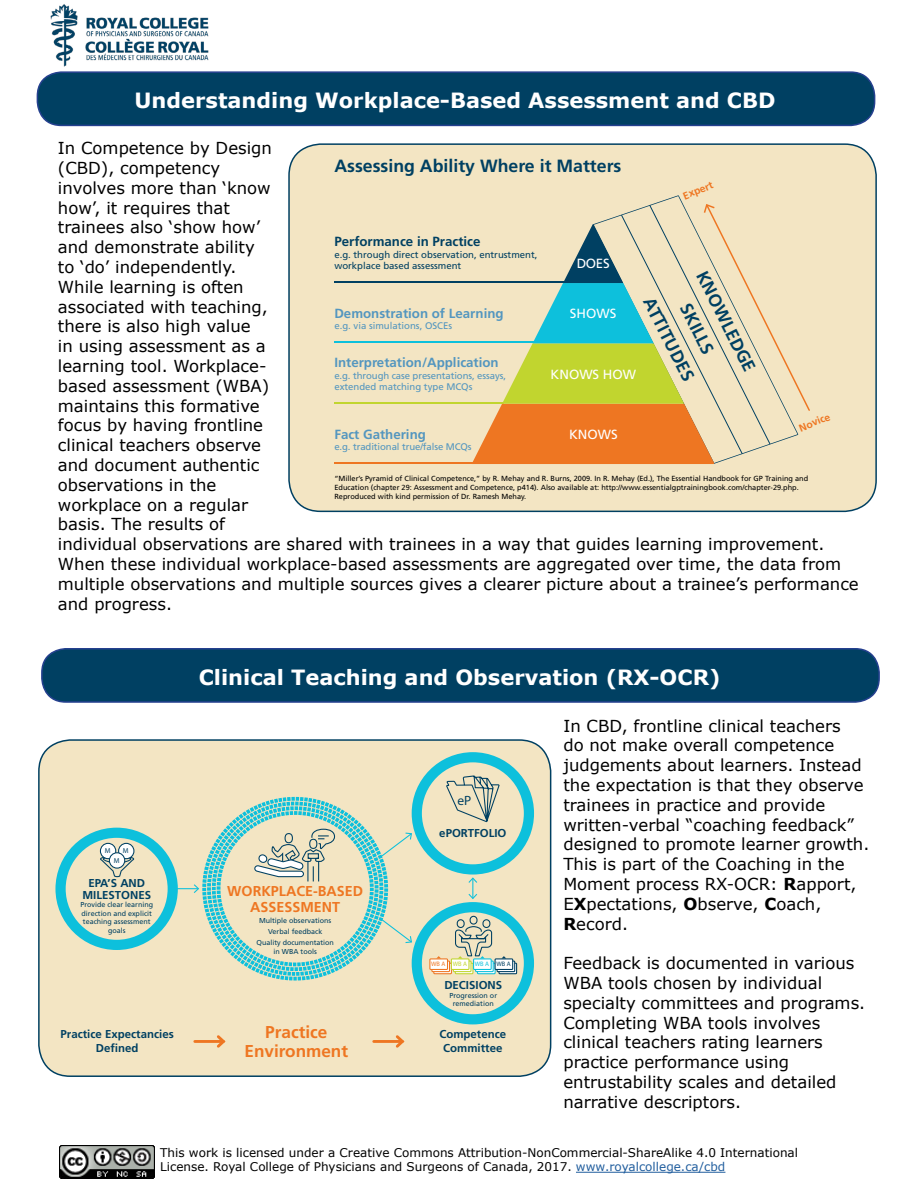
<style>
.page{position:relative;width:918px;height:1188px;background:#fff}
.page>*{position:absolute;margin:0;border:0;box-sizing:border-box;transform-origin:0 0}
.t1{font:700 21px "Verdana";color:#fff}
.t2{font:700 17.7px "Frutiger LT Std";color:#004062}
.t3{font:700 17.1px/18.6px "Frutiger LT Std";color:#ee7622;text-align:center}
.t4{font:16.5px/19.8px "Verdana";color:#000}
.t5{font:700 14.25px/15.8px "Frutiger LT Std";color:#ee7622;text-align:center}
.t6{font:13.5px "Myriad Pro";color:#004062}
.t7{font:700 13.35px "Frutiger LT Std";color:#5396bf}
.t8{font:13.35px "Frutiger LT Std";color:#fff}
.t9{font:700 13.35px "Frutiger LT Std";color:#004062}
.t10{font:12px/14.4px "Verdana";color:#000}
.t11{font:700 11.4px/13.8px "Frutiger LT Std";color:#004062;text-align:center}
.t12{font:700 10.35px "Frutiger LT Std";color:#ee7622}
.t13{font:9.6px/11.6px "Frutiger LT Std";letter-spacing:-.01em;color:#5396bf}
.t14{font:9.6px/11.6px "Frutiger LT Std";color:#004062}
.t15{font:7.35px/8.9px "Frutiger LT Std";color:#000}
.t16{font:7.2px/8.6px "Frutiger LT Std";color:#004062;text-align:center}
.t17{font:7.2px "Myriad Pro";color:#004062}
.t18{font:6.45px "Myriad Pro";letter-spacing:.11em;color:#ee7622}
.s1{font-weight:700}
.s2{color:#c1d52f}
.s3{color:#0dc0dc}
.s4{color:#004062}
.s5{color:#215e9e}
</style>
<div class="page">
<hr style="left:576px;top:1172px;width:149px;height:1px;background:#215e9e">
<img style="left:60px;top:1145px;width:94px;height:33px">
<div style="left:37px;top:72px;width:838px;height:53px;background:#004062;border-radius:24px"></div>
<div style="left:37px;top:71px;width:838px;height:55px;border:2px solid #25408f;border-radius:24px"></div>
<img style="left:45px;top:4px;width:180px;height:73px">
<div style="left:42px;top:649px;width:837px;height:53px;background:#004062;border-radius:24px"></div>
<div style="left:41px;top:648px;width:839px;height:55px;border:2px solid #25408f;border-radius:24px"></div>
<div style="left:39px;top:740px;width:512px;height:336px;background:#f3e5c3;border-radius:32px"></div>
<div style="left:38px;top:739px;width:513px;height:338px;border:2px solid #004062;border-radius:32px"></div>
<hr style="left:195px;top:1040px;width:28px;height:3px;background:#ee7622">
<svg style="left:214px;top:1035px;width:12px;height:13px"></svg>
<hr style="left:374px;top:1040px;width:28px;height:3px;background:#ee7622">
<svg style="left:393px;top:1035px;width:12px;height:13px"></svg>
<svg style="left:55px;top:752px;width:479px;height:272px"></svg>
<div style="left:289px;top:144px;width:587px;height:367px;background:#f3e5c3;border-radius:32px"></div>
<div style="left:288px;top:143px;width:589px;height:369px;border:2px solid #004062;border-radius:32px"></div>
<hr style="left:334px;top:342px;width:202px;height:1px;background:#0dc0dc">
<hr style="left:334px;top:281px;width:230px;height:2px;background:#004062">
<hr style="left:334px;top:402px;width:169px;height:2px;background:#c1d52f">
<hr style="left:334px;top:462px;width:139px;height:2px;background:#ee7622">
<svg style="left:472px;top:203px;width:338px;height:261px"></svg>
<p class="t1" style="left:135px;top:87px;width:642px">Understanding Workplace-Based Assessment and CBD</p>
<p class="t4" style="left:58px;top:139px;width:802px">In Competence by Design<br>(CBD), competency<br>involves more than ‘know<br>how’, it requires that<br>trainees also ‘show how’<br>and demonstrate ability<br>to ‘do’ independently.<br>While learning is often<br>associated with teaching,<br>there is also high value<br>in using assessment as a<br>learning tool. Workplace-<br>based assessment (WBA)<br>maintains this formative<br>focus by having frontline<br>clinical teachers observe<br>and document authentic<br>observations in the<br>workplace on a regular<br>basis. The results of<br>individual observations are shared with trainees in a way that guides learning improvement.<br>When these individual workplace-based assessments are aggregated over time, the data from multiple observations and multiple sources gives a clearer picture about a trainee’s performance and progress.</p>
<p class="t2" style="left:334px;top:156px;width:289px">Assessing Ability Where it Matters</p>
<p class="t12" style="left:681px;top:191px;width:33px;rotate:-22deg">Expert</p>
<p class="t9" style="left:334px;top:234px;width:148px">Performance in Practice</p>
<p class="t14" style="left:334px;top:249px;width:205px">e.g. through direct observation, entrustment, workplace based assessment</p>
<p class="t7" style="left:334px;top:305px;width:171px">Demonstration of Learning</p>
<p class="t13" style="left:334px;top:320px;width:119px">e.g. via simulations, OSCEs</p>
<p class="t7" style="left:334px;top:355px;width:166px">Interpretation/Application</p>
<p class="t13" style="left:334px;top:370px;width:173px">e.g. through case presentations, essays, extended matching type MCQs</p>
<p class="t7" style="left:334px;top:426px;width:93px">Fact Gathering</p>
<p class="t13" style="left:334px;top:441px;width:139px">e.g. traditional true/false MCQs</p>
<p class="t8" style="left:577px;top:256px;width:34px">DOES</p>
<p class="t2" style="left:710px;top:267px;width:112px;rotate:63deg">KNOWLEDGE</p>
<p class="t2" style="left:658px;top:294px;width:93px;rotate:63deg">ATTITUDES</p>
<p class="t2" style="left:694px;top:300px;width:56px;rotate:63deg">SKILLS</p>
<p class="t8" style="left:570px;top:306px;width:48px">SHOWS</p>
<p class="t8" style="left:551px;top:366px;width:87px">KNOWS HOW</p>
<p class="t12" style="left:797px;top:423px;width:34px;rotate:-22deg">Novice</p>
<p class="t8" style="left:569px;top:427px;width:50px">KNOWS</p>
<p class="t15" style="left:334px;top:474px;width:475px">“Miller’s Pyramid of Clinical Competence,” by R. Mehay and R. Burns, 2009. In R. Mehay (Ed.), The Essential Handbook for GP Training and<br>Education (chapter 29: Assessment and Competence, p414). Also available at: http://www.essentialgptrainingbook.com/chapter-29.php.<br>Reproduced with kind permission of Dr. Ramesh Mehay.</p>
<p class="t1" style="left:199px;top:663px;width:523px">Clinical Teaching and Observation (RX-OCR)</p>
<p class="t4" style="left:563px;top:716px;width:307px">In CBD, frontline clinical teachers<br>do not make overall competence judgements about learners. Instead the expectation is that they observe trainees in practice and provide written-verbal “coaching feedback” designed to promote learner growth.<br>This is part of the Coaching in the<br>Moment process RX-OCR: <span class="s1">R</span>apport,<br>E<span class="s1">X</span>pectations, <span class="s1">O</span>bserve, <span class="s1">C</span>oach,<br><span class="s1">R</span>ecord.</p>
<p class="t4" style="left:563px;top:954px;width:303px">Feedback is documented in various<br>WBA tools chosen by individual specialty committees and programs.<br>Completing WBA tools involves clinical teachers rating learners practice performance using entrustability scales and detailed narrative descriptors.</p>
<p class="t6" style="left:457px;top:792px;width:15px">eP</p>
<p class="t11" style="left:439px;top:826px;width:69px">ePORTFOLIO</p>
<p class="t17" style="left:123px;top:846px;width:7px">M</p>
<p class="t17" style="left:105px;top:847px;width:7px">M</p>
<p class="t17" style="left:114px;top:856px;width:7px">M</p>
<p class="t11" style="left:82px;top:878px;width:70px;line-height:11.4px">EPA’S AND<br>MILESTONES</p>
<p class="t16" style="left:80px;top:900px;width:74px">Provide clear learning direction and explicit teaching assessment goals</p>
<p class="t5" style="left:227px;top:883px;width:137px">WORKPLACE-BASED<br>ASSESSMENT</p>
<p class="t16" style="left:256px;top:915px;width:79px;line-height:11.1px">Multiple observations<br>Verbal feedback<br>Quality documentation</p>
<p class="t16" style="left:274px;top:947px;width:45px">in WBA tools</p>
<p class="t18" style="left:431px;top:960px;width:81px">WBA <span class="s2">WBA</span> <span class="s3">WBA</span> <span class="s4">WBA</span></p>
<p class="t11" style="left:444px;top:978px;width:59px">DECISIONS</p>
<p class="t16" style="left:449px;top:991px;width:49px">Progression or remediation</p>
<p class="t11" style="left:61px;top:1027px;width:115px">Practice Expectancies<br>Defined</p>
<p class="t3" style="left:244px;top:1023px;width:105px">Practice<br>Environment</p>
<p class="t11" style="left:439px;top:1027px;width:68px">Competence<br>Committee</p>
<p class="t10" style="left:160px;top:1145px;width:639px">This work is licensed under a Creative Commons Attribution-NonCommercial-ShareAlike 4.0 International<br>License. Royal College of Physicians and Surgeons of Canada, 2017. <span class="s5">www.royalcollege.ca/cbd</span></p>
</div>
